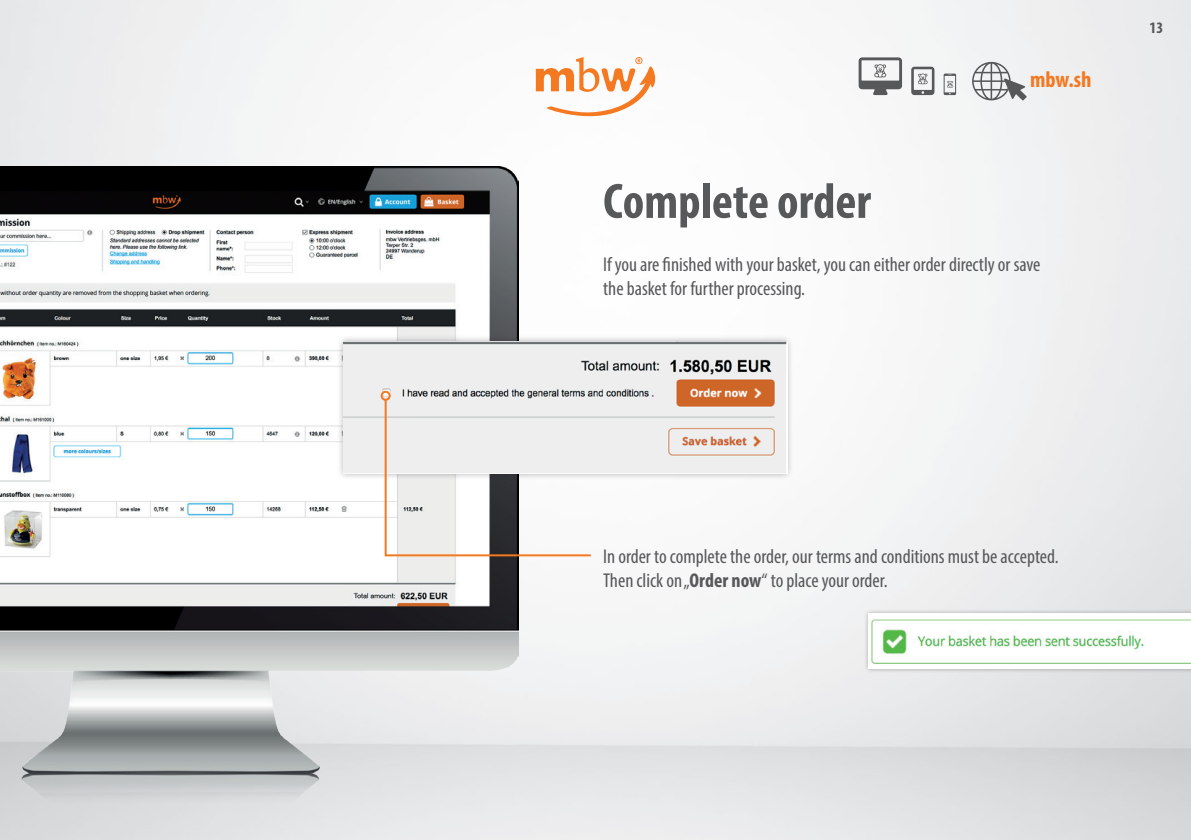
<style>
.page{position:relative;width:1191px;height:840px;background:#fff}
.page>*{position:absolute;margin:0;border:0;box-sizing:border-box;transform-origin:0 0}
.t1{font:700 condensed 50px "Myriad Pro";color:#57585a}
.t2{font:700 condensed 22.6px "Myriad Pro";color:#f47921}
.t3{font:condensed 20px/24px "Myriad Pro";color:#57585a}
.t4{font:700 condensed 16px "Myriad Pro";color:#57585a}
.s1{font-weight:700}
</style>
<div class="page">
<img style="left:0;top:0;width:1191px;height:839px">
<svg style="left:536px;top:57px;width:119px;height:59px"></svg>
<svg style="left:972px;top:62px;width:54px;height:38px"></svg>
<svg style="left:858px;top:57px;width:44px;height:38px"></svg>
<svg style="left:911px;top:67px;width:23px;height:28px"></svg>
<svg style="left:943px;top:74px;width:13px;height:21px"></svg>
<img style="left:0;top:166px;width:518px;height:637px">
<div style="left:337px;top:335px;width:456px;height:145px;background:#231f20;opacity:.35"></div>
<img style="left:343px;top:341px;width:444px;height:132px">
<div style="left:863px;top:608px;width:328px;height:64px;background:#231f20;opacity:.35"></div>
<img style="left:868px;top:613px;width:323px;height:55px">
<svg style="left:384px;top:397px;width:209px;height:160px"></svg>
<div style="left:381px;top:390px;width:10px;height:10px;border:2px solid #f47921;border-radius:50%"></div>
<p class="t2" style="left:1030px;top:66px;width:63px">mbw.sh</p>
<h1 class="t1" style="left:603px;top:170px;width:269px">Complete order</h1>
<p class="t3" style="left:603px;top:252px;width:439px">If you are finished with your basket, you can either order directly or save the basket for further processing.</p>
<p class="t4" style="left:1149px;top:17px;width:15px">13</p>
<p class="t3" style="left:603px;top:544px;width:457px">In order to complete the order, our terms and conditions must be accepted.<br>Then click on „<span class="s1">Order now</span>“ to place your order.</p>
</div>
